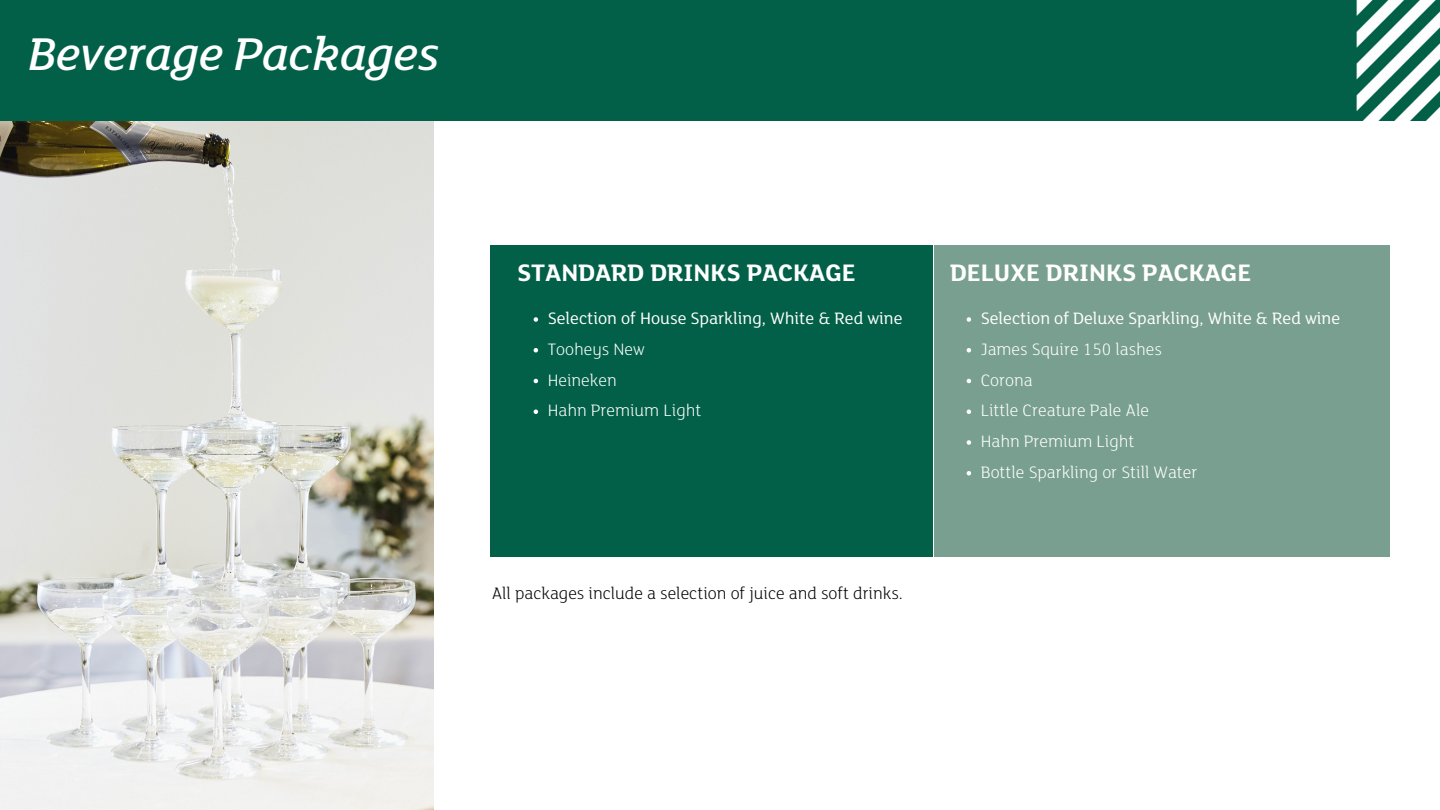
<style>
.page{position:relative;width:1440px;height:810px;background:#fff}
.page>*{position:absolute;margin:0;border:0;box-sizing:border-box;transform-origin:0 0}
.t1{font:italic 500 50px "FS Lola";color:#fff}
.t2{font:700 26px "FS Lola";color:#fff}
.t3{font:300 18px "FS Lola";color:#fff}
.t4{font:18px "FS Lola";color:#fff}
.t5{font:300 18px "FS Lola";color:#000}
</style>
<div class="page">
<img style="left:0;top:120px;width:434px;height:690px">
<div style="left:0;top:0;width:1440px;height:120px;background:#026048"></div>
<div style="left:490px;top:245px;width:443px;height:311px;background:#026048"></div>
<div style="left:934px;top:245px;width:455px;height:311px;background:#789f90"></div>
<svg style="left:534px;top:317px;width:4px;height:5px"></svg>
<svg style="left:534px;top:348px;width:4px;height:5px"></svg>
<svg style="left:534px;top:379px;width:4px;height:4px"></svg>
<svg style="left:534px;top:410px;width:4px;height:4px"></svg>
<svg style="left:967px;top:317px;width:4px;height:5px"></svg>
<svg style="left:967px;top:348px;width:4px;height:5px"></svg>
<svg style="left:967px;top:379px;width:4px;height:4px"></svg>
<svg style="left:967px;top:410px;width:4px;height:4px"></svg>
<svg style="left:967px;top:440px;width:4px;height:5px"></svg>
<svg style="left:967px;top:471px;width:4px;height:5px"></svg>
<p class="t1" style="left:28px;top:32px;width:413px">Beverage Packages</p>
<p class="t2" style="left:517px;top:261px;width:340px">STANDARD DRINKS PACKAGE</p>
<p class="t2" style="left:950px;top:261px;width:303px">DELUXE DRINKS PACKAGE</p>
<p class="t4" style="left:548px;top:311px;width:356px">Selection of House Sparkling, White &amp; Red wine</p>
<p class="t3" style="left:548px;top:341px;width:98px">Tooheys New</p>
<p class="t3" style="left:548px;top:372px;width:71px">Heineken</p>
<p class="t3" style="left:548px;top:403px;width:155px">Hahn Premium Light</p>
<p class="t5" style="left:492px;top:585px;width:413px">All packages include a selection of juice and soft drinks.</p>
<p class="t4" style="left:981px;top:311px;width:361px">Selection of Deluxe Sparkling, White &amp; Red wine</p>
<p class="t3" style="left:981px;top:341px;width:183px">James Squire 150 lashes</p>
<p class="t3" style="left:981px;top:372px;width:54px">Corona</p>
<p class="t3" style="left:981px;top:403px;width:170px">Little Creature Pale Ale</p>
<p class="t3" style="left:981px;top:434px;width:155px">Hahn Premium Light</p>
<p class="t3" style="left:981px;top:464px;width:218px">Bottle Sparkling or Still Water</p>
</div>
